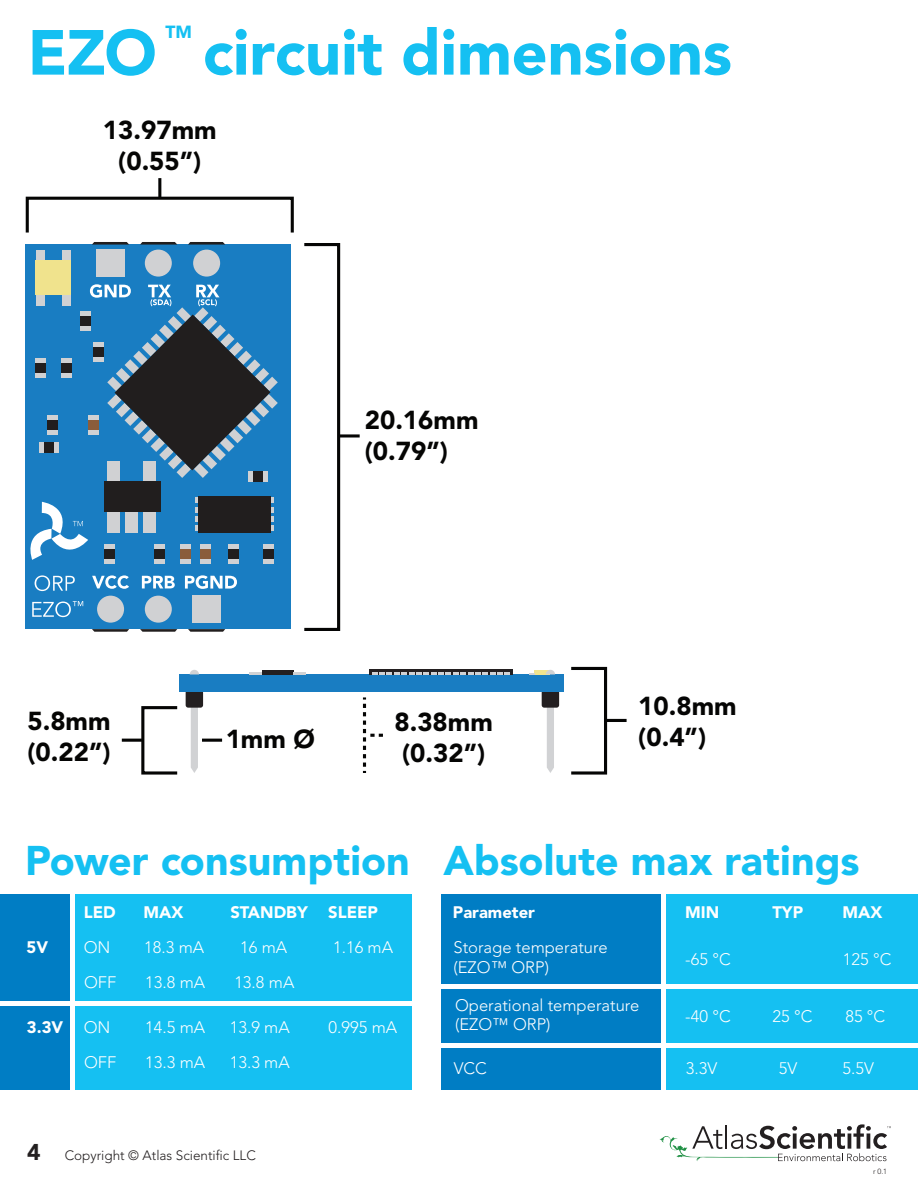
<style>
.page{position:relative;width:918px;height:1188px;background:#fff}
.page>*{position:absolute;margin:0;border:0;box-sizing:border-box;transform-origin:0 0}
.t1{font:900 63px "Avenir LT Pro";letter-spacing:-.005em;color:#15c0f2}
.t2{font:900 41.1px "Avenir LT Pro";color:#15c0f2}
.t3{font:900 25.8px/31px "Avenir";color:#050504}
.t4{font:900 17.55px "Avenir LT Pro";color:#15c0f2}
.t5{font:300 16.65px "Avenir LT Pro";color:#fff}
.t6{font:900 16.65px "Avenir LT Pro";color:#fff}
.t7{font:300 13.5px "Avenir LT Pro";color:#231f20}
.t8{font:300 7.5px "Avenir LT Pro";color:#231f20}
.s1{font-weight:900;font-size:22.65px}
</style>
<div class="page">
<div style="left:0;top:1006px;width:411px;height:84px;background:#15c0f2"></div>
<div style="left:0;top:894px;width:411px;height:107px;background:#15c0f2"></div>
<div style="left:0;top:894px;width:73px;height:107px;background:#007dc4"></div>
<div style="left:0;top:1006px;width:73px;height:84px;background:#007dc4"></div>
<div style="left:70px;top:894px;width:5px;height:196px;background:#fff"></div>
<div style="left:441px;top:894px;width:477px;height:196px;background:#15c0f2"></div>
<div style="left:441px;top:894px;width:220px;height:196px;background:#007dc4"></div>
<div style="left:661px;top:894px;width:5px;height:196px;background:#fff"></div>
<hr style="left:440px;top:984px;width:478px;height:4px;background:#fff">
<div style="left:440px;top:1043px;width:478px;height:5px;background:#fff"></div>
<div style="left:26px;top:197px;width:268px;height:37px;border:3px solid #050504"></div>
<hr style="left:158px;top:178px;width:3px;height:20px;background:#050504">
<div style="left:303px;top:243px;width:37px;height:388px;border:3px solid #050504"></div>
<svg style="left:340px;top:434px;width:20px;height:4px"></svg>
<div style="left:570px;top:667px;width:37px;height:108px;border:3px solid #050504"></div>
<hr style="left:607px;top:719px;width:20px;height:3px;background:#050504">
<div style="left:141px;top:706px;width:38px;height:69px;border:3px solid #050504"></div>
<hr style="left:122px;top:739px;width:20px;height:3px;background:#050504">
<svg style="left:191px;top:708px;width:7px;height:65px"></svg>
<div style="left:186px;top:690px;width:17px;height:18px;background:#231f20;border-radius:3px"></div>
<svg style="left:547px;top:708px;width:7px;height:65px"></svg>
<div style="left:542px;top:690px;width:17px;height:18px;background:#231f20;border-radius:3px"></div>
<div style="left:179px;top:674px;width:385px;height:18px;background:#197dc2"></div>
<div style="left:369px;top:669px;width:144px;height:5px;background:#231f20"></div>
<hr style="left:534px;top:670px;width:16px;height:4px;background:#f1e48e">
<hr style="left:262px;top:670px;width:31px;height:4px;background:#231f20">
<svg style="left:250px;top:672px;width:12px;height:2px"></svg>
<svg style="left:293px;top:672px;width:13px;height:2px"></svg>
<svg style="left:372px;top:672px;width:138px;height:2px"></svg>
<svg style="left:190px;top:670px;width:9px;height:4px"></svg>
<svg style="left:546px;top:670px;width:9px;height:4px"></svg>
<svg style="left:363px;top:697px;width:20px;height:76px"></svg>
<div style="left:26px;top:245px;width:265px;height:384px;background:#197dc2"></div>
<svg style="left:188px;top:242px;width:37px;height:3px"></svg>
<svg style="left:140px;top:242px;width:37px;height:3px"></svg>
<svg style="left:92px;top:242px;width:37px;height:3px"></svg>
<svg style="left:92px;top:629px;width:37px;height:3px"></svg>
<svg style="left:140px;top:629px;width:37px;height:3px"></svg>
<svg style="left:188px;top:629px;width:37px;height:3px"></svg>
<div style="left:35px;top:359px;width:10px;height:19px;background:#d0d1d3"></div>
<div style="left:35px;top:364px;width:10px;height:9px;background:#211e1e"></div>
<div style="left:61px;top:359px;width:10px;height:19px;background:#d0d1d3"></div>
<div style="left:61px;top:364px;width:10px;height:9px;background:#211e1e"></div>
<div style="left:104px;top:545px;width:11px;height:19px;background:#d0d1d3"></div>
<div style="left:104px;top:549px;width:11px;height:10px;background:#211e1e"></div>
<div style="left:154px;top:545px;width:11px;height:19px;background:#d0d1d3"></div>
<div style="left:154px;top:549px;width:11px;height:10px;background:#211e1e"></div>
<div style="left:263px;top:545px;width:10px;height:19px;background:#d0d1d3"></div>
<div style="left:263px;top:549px;width:10px;height:10px;background:#211e1e"></div>
<div style="left:228px;top:545px;width:11px;height:19px;background:#d0d1d3"></div>
<div style="left:228px;top:549px;width:11px;height:10px;background:#211e1e"></div>
<div style="left:80px;top:311px;width:11px;height:19px;background:#d0d1d3"></div>
<div style="left:80px;top:316px;width:11px;height:10px;background:#211e1e"></div>
<div style="left:48px;top:416px;width:10px;height:19px;background:#d0d1d3"></div>
<div style="left:48px;top:420px;width:10px;height:10px;background:#211e1e"></div>
<div style="left:39px;top:443px;width:19px;height:10px;background:#d0d1d3"></div>
<div style="left:44px;top:443px;width:10px;height:10px;background:#211e1e"></div>
<div style="left:248px;top:471px;width:20px;height:11px;background:#d0d1d3"></div>
<div style="left:253px;top:471px;width:10px;height:11px;background:#211e1e"></div>
<div style="left:88px;top:416px;width:11px;height:19px;background:#d0d1d3"></div>
<div style="left:88px;top:420px;width:11px;height:10px;background:#8a5d3b"></div>
<div style="left:180px;top:545px;width:11px;height:19px;background:#d0d1d3"></div>
<div style="left:180px;top:549px;width:11px;height:10px;background:#8a5d3b"></div>
<div style="left:200px;top:545px;width:11px;height:19px;background:#d0d1d3"></div>
<div style="left:200px;top:549px;width:11px;height:10px;background:#8a5d3b"></div>
<svg style="left:142px;top:576px;width:33px;height:12px"></svg>
<svg style="left:92px;top:575px;width:37px;height:14px"></svg>
<div style="left:195px;top:498px;width:78px;height:5px;background:#d0d1d3"></div>
<div style="left:195px;top:507px;width:78px;height:6px;background:#d0d1d3"></div>
<div style="left:195px;top:516px;width:78px;height:6px;background:#d0d1d3"></div>
<div style="left:195px;top:525px;width:78px;height:6px;background:#d0d1d3"></div>
<div style="left:198px;top:496px;width:73px;height:37px;background:#211e1e"></div>
<div style="left:62px;top:291px;width:9px;height:15px;background:#d0d1d3"></div>
<div style="left:36px;top:291px;width:9px;height:15px;background:#d0d1d3"></div>
<div style="left:36px;top:250px;width:9px;height:15px;background:#d0d1d3"></div>
<div style="left:62px;top:250px;width:9px;height:15px;background:#d0d1d3"></div>
<div style="left:36px;top:261px;width:35px;height:34px;background:#f0e38d"></div>
<svg style="left:185px;top:575px;width:52px;height:14px"></svg>
<div style="left:107px;top:461px;width:13px;height:20px;background:#d0d1d3"></div>
<div style="left:144px;top:461px;width:12px;height:20px;background:#d0d1d3"></div>
<div style="left:144px;top:512px;width:12px;height:21px;background:#d0d1d3"></div>
<div style="left:125px;top:512px;width:13px;height:21px;background:#d0d1d3"></div>
<div style="left:107px;top:512px;width:13px;height:21px;background:#d0d1d3"></div>
<div style="left:104px;top:481px;width:57px;height:31px;background:#211e1e"></div>
<svg style="left:90px;top:284px;width:188px;height:194px"></svg>
<div style="left:193px;top:250px;width:27px;height:27px;background:#d0d1d3;border-radius:50%"></div>
<div style="left:145px;top:250px;width:27px;height:27px;background:#d0d1d3;border-radius:50%"></div>
<div style="left:96px;top:250px;width:29px;height:27px;background:#d0d1d3"></div>
<div style="left:97px;top:596px;width:27px;height:27px;background:#d0d1d3;border-radius:50%"></div>
<div style="left:145px;top:596px;width:27px;height:27px;background:#d0d1d3;border-radius:50%"></div>
<div style="left:193px;top:596px;width:28px;height:27px;background:#d0d1d3"></div>
<svg style="left:25px;top:502px;width:63px;height:61px"></svg>
<svg style="left:32px;top:601px;width:51px;height:16px"></svg>
<svg style="left:35px;top:575px;width:40px;height:16px"></svg>
<hr style="left:202px;top:739px;width:20px;height:3px;background:#050504">
<svg style="left:660px;top:1124px;width:231px;height:37px"></svg>
<p class="t1" style="left:28px;top:15px;width:131px">EZO</p>
<p class="t4" style="left:166px;top:21px;width:28px">TM</p>
<p class="t1" style="left:203px;top:15px;width:531px">circuit dimensions</p>
<p class="t3" style="left:103px;top:114px;width:115px;text-align:center">13.97mm (0.55”)</p>
<p class="t3" style="left:365px;top:404px;width:115px">20.16mm (0.79”)</p>
<p class="t3" style="left:27px;top:705px;width:85px">5.8mm (0.22”)</p>
<p class="t3" style="left:226px;top:724px;width:91px">1mm Ø</p>
<p class="t3" style="left:394px;top:707px;width:100px">8.38mm (0.32”)</p>
<p class="t3" style="left:638px;top:691px;width:100px">10.8mm (0.4”)</p>
<p class="t2" style="left:25px;top:836px;width:386px">Power consumption</p>
<p class="t6" style="left:27px;top:937px;width:23px">5V</p>
<p class="t6" style="left:27px;top:1017px;width:38px">3.3V</p>
<p class="t6" style="left:84px;top:902px;width:33px">LED</p>
<p class="t6" style="left:144px;top:902px;width:41px">MAX</p>
<p class="t6" style="left:230px;top:902px;width:79px">STANDBY</p>
<p class="t6" style="left:328px;top:902px;width:51px">SLEEP</p>
<p class="t5" style="left:84px;top:937px;width:28px">ON</p>
<p class="t5" style="left:144px;top:937px;width:62px">18.3 mA</p>
<p class="t5" style="left:240px;top:937px;width:49px">16 mA</p>
<p class="t5" style="left:145px;top:972px;width:62px">13.8 mA</p>
<p class="t5" style="left:234px;top:972px;width:62px">13.8 mA</p>
<p class="t5" style="left:145px;top:1017px;width:62px">14.5 mA</p>
<p class="t5" style="left:230px;top:1017px;width:62px">13.9 mA</p>
<p class="t5" style="left:145px;top:1053px;width:62px">13.3 mA</p>
<p class="t5" style="left:230px;top:1053px;width:62px">13.3 mA</p>
<p class="t5" style="left:333px;top:937px;width:62px">1.16 mA</p>
<p class="t5" style="left:84px;top:972px;width:34px">OFF</p>
<p class="t5" style="left:84px;top:1017px;width:28px">ON</p>
<p class="t5" style="left:329px;top:1017px;width:70px">0.995 mA</p>
<p class="t5" style="left:84px;top:1053px;width:34px">OFF</p>
<p class="t7" style="left:27px;top:1148px;width:230px"><span class="s1">4</span> Copyright © Atlas Scientific LLC</p>
<p class="t2" style="left:444px;top:836px;width:418px">Absolute max ratings</p>
<p class="t6" style="left:453px;top:902px;width:84px">Parameter</p>
<p class="t6" style="left:685px;top:902px;width:36px">MIN</p>
<p class="t6" style="left:772px;top:902px;width:32px">TYP</p>
<p class="t6" style="left:843px;top:902px;width:41px">MAX</p>
<p class="t5" style="left:685px;top:949px;width:47px">-65 °C</p>
<p class="t5" style="left:843px;top:949px;width:50px">125 °C</p>
<p class="t5" style="left:453px;top:937px;width:156px">Storage temperature</p>
<p class="t5" style="left:453px;top:957px;width:97px">(EZO™ ORP)</p>
<p class="t5" style="left:455px;top:995px;width:186px">Operational temperature</p>
<p class="t5" style="left:455px;top:1015px;width:97px">(EZO™ ORP)</p>
<p class="t5" style="left:454px;top:1059px;width:35px">VCC</p>
<p class="t5" style="left:685px;top:1006px;width:47px">-40 °C</p>
<p class="t5" style="left:773px;top:1006px;width:41px">25 °C</p>
<p class="t5" style="left:845px;top:1006px;width:41px">85 °C</p>
<p class="t5" style="left:686px;top:1059px;width:33px">3.3V</p>
<p class="t5" style="left:779px;top:1059px;width:20px">5V</p>
<p class="t5" style="left:843px;top:1059px;width:33px">5.5V</p>
<p class="t8" style="left:873px;top:1167px;width:16px">r 0.1</p>
</div>
